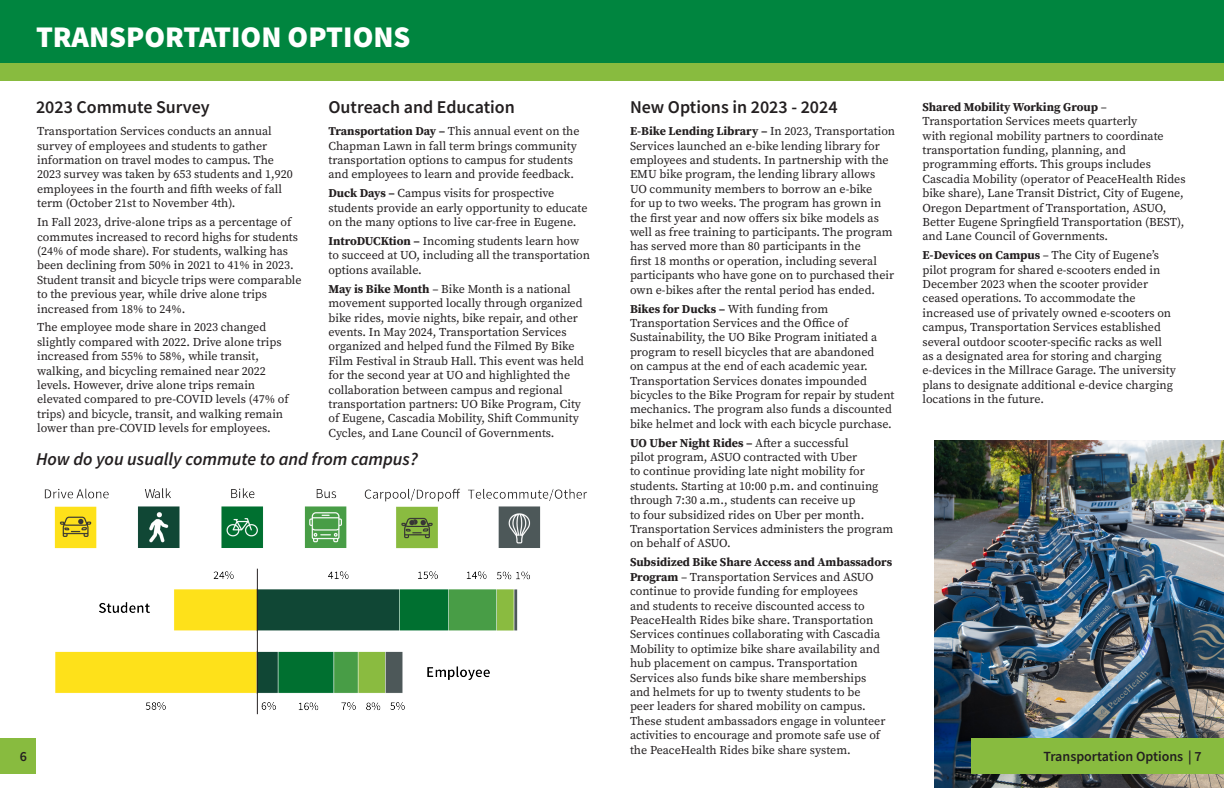
<style>
.page{position:relative;width:1224px;height:792px;background:#fff}
.page>*{position:absolute;margin:0;border:0;box-sizing:border-box;transform-origin:0 0}
.t1{font:900 30px "Source Sans Pro";color:#fff}
.Subheading{font:600 18px "Source Sans Pro";color:#231f20}
.Subheading-2{font:italic 600 18px "Source Sans Pro";color:#231f20}
.Page_Number{font:600 14px "Source Sans Pro";color:#231f20}
.Default_Text{font:12px/14.4px "Source Serif Pro";color:#231f20}
.s1{font-weight:700}
</style>
<div class="page">
<img style="left:44px;top:488px;width:543px;height:227px">
<img style="left:935px;top:441px;width:289px;height:347px">
<div style="left:971px;top:738px;width:253px;height:36px;background:#88bb3f"></div>
<div style="left:0;top:738px;width:36px;height:36px;background:#88bb3f"></div>
<div style="left:0;top:63px;width:1224px;height:18px;background:#88bb3f"></div>
<div style="left:0;top:0;width:1224px;height:63px;background:#00853f"></div>
<p class="t1" style="left:36px;top:17px;width:376px">TRANSPORTATION OPTIONS</p>
<p class="Subheading" style="left:36px;top:95px;width:175px">2023 Commute Survey</p>
<p class="Default_Text" style="left:37px;top:124px;width:257px">Transportation Services conducts an annual survey of employees and students to gather information on travel modes to campus. The 2023 survey was taken by 653 students and 1,920 employees in the fourth and fifth weeks of fall term (October 21st to November 4th).</p>
<p class="Default_Text" style="left:37px;top:215px;width:266px">In Fall 2023, drive-alone trips as a percentage of commutes increased to record highs for students (24% of mode share). For students, walking has been declining from 50% in 2021 to 41% in 2023.<br>Student transit and bicycle trips were comparable to the previous year, while drive alone trips increased from 18% to 24%.</p>
<p class="Default_Text" style="left:37px;top:320px;width:253px">The employee mode share in 2023 changed slightly compared with 2022. Drive alone trips increased from 55% to 58%, while transit, walking, and bicycling remained near 2022 levels. However, drive alone trips remain elevated compared to pre-COVID levels (47% of trips) and bicycle, transit, and walking remain lower than pre-COVID levels for employees.</p>
<p class="Subheading" style="left:328px;top:95px;width:188px">Outreach and Education</p>
<p class="Default_Text" style="left:328px;top:124px;width:253px"><span class="s1">Transportation Day –</span> This annual event on the Chapman Lawn in fall term brings community transportation options to campus for students and employees to learn and provide feedback.</p>
<p class="Default_Text" style="left:328px;top:186px;width:261px"><span class="s1">Duck Days –</span> Campus visits for prospective students provide an early opportunity to educate on the many options to live car-free in Eugene.</p>
<p class="Default_Text" style="left:328px;top:234px;width:263px"><span class="s1">IntroDUCKtion –</span> Incoming students learn how to succeed at UO, including all the transportation options available.</p>
<p class="Default_Text" style="left:328px;top:282px;width:257px"><span class="s1">May is Bike Month</span> – Bike Month is a national movement supported locally through organized bike rides, movie nights, bike repair, and other events. In May 2024, Transportation Services organized and helped fund the Filmed By Bike Film Festival in Straub Hall. This event was held for the second year at UO and highlighted the collaboration between campus and regional transportation partners: UO Bike Program, City of Eugene, Cascadia Mobility, Shift Community Cycles, and Lane Council of Governments.</p>
<p class="Subheading-2" style="left:36px;top:447px;width:383px">How do you usually commute to and from campus?</p>
<p class="Page_Number" style="left:20px;top:747px;width:9px">6</p>
<p class="Subheading" style="left:630px;top:95px;width:209px">New Options in 2023 - 2024</p>
<p class="Default_Text" style="left:630px;top:124px;width:267px"><span class="s1">E-Bike Lending Library –</span> In 2023, Transportation Services launched an e-bike lending library for employees and students. In partnership with the EMU bike program, the lending library allows<br>UO community members to borrow an e-bike<br>for up to two weeks. The program has grown in the first year and now offers six bike models as well as free training to participants. The program has served more than 80 participants in the<br>first 18 months or operation, including several participants who have gone on to purchased their own e-bikes after the rental period has ended.</p>
<p class="Default_Text" style="left:630px;top:301px;width:266px"><span class="s1">Bikes for Ducks –</span> With funding from Transportation Services and the Office of Sustainability, the UO Bike Program initiated a program to resell bicycles that are abandoned<br>on campus at the end of each academic year.<br>Transportation Services donates impounded bicycles to the Bike Program for repair by student mechanics. The program also funds a discounted bike helmet and lock with each bicycle purchase.</p>
<p class="Default_Text" style="left:630px;top:435px;width:265px"><span class="s1">UO Uber Night Rides –</span> After a successful<br>pilot program, ASUO contracted with Uber<br>to continue providing late night mobility for students. Starting at 10:00 p.m. and continuing through 7:30 a.m., students can receive up<br>to four subsidized rides on Uber per month.<br>Transportation Services administers the program on behalf of ASUO.</p>
<p class="Default_Text" style="left:630px;top:555px;width:264px"><span class="s1">Subsidized Bike Share Access and Ambassadors Program</span> – Transportation Services and ASUO continue to provide funding for employees<br>and students to receive discounted access to PeaceHealth Rides bike share. Transportation Services continues collaborating with Cascadia Mobility to optimize bike share availability and hub placement on campus. Transportation Services also funds bike share memberships<br>and helmets for up to twenty students to be<br>peer leaders for shared mobility on campus.<br>These student ambassadors engage in volunteer activities to encourage and promote safe use of the PeaceHealth Rides bike share system.</p>
<p class="Default_Text" style="left:922px;top:100px;width:265px"><span class="s1">Shared Mobility Working Group</span> – Transportation Services meets quarterly<br>with regional mobility partners to coordinate transportation funding, planning, and programming efforts. This groups includes Cascadia Mobility (operator of PeaceHealth Rides bike share), Lane Transit District, City of Eugene, Oregon Department of Transportation, ASUO, Better Eugene Springfield Transportation (BEST), and Lane Council of Governments.</p>
<p class="Default_Text" style="left:922px;top:248px;width:255px"><span class="s1">E-Devices on Campus</span> – The City of Eugene’s pilot program for shared e-scooters ended in December 2023 when the scooter provider ceased operations. To accommodate the increased use of privately owned e-scooters on campus, Transportation Services established several outdoor scooter-specific racks as well as a designated area for storing and charging e-devices in the Millrace Garage. The university plans to designate additional e-device charging locations in the future.</p>
<p class="Page_Number" style="left:1043px;top:747px;width:160px">Transportation Options | 7</p>
</div>
